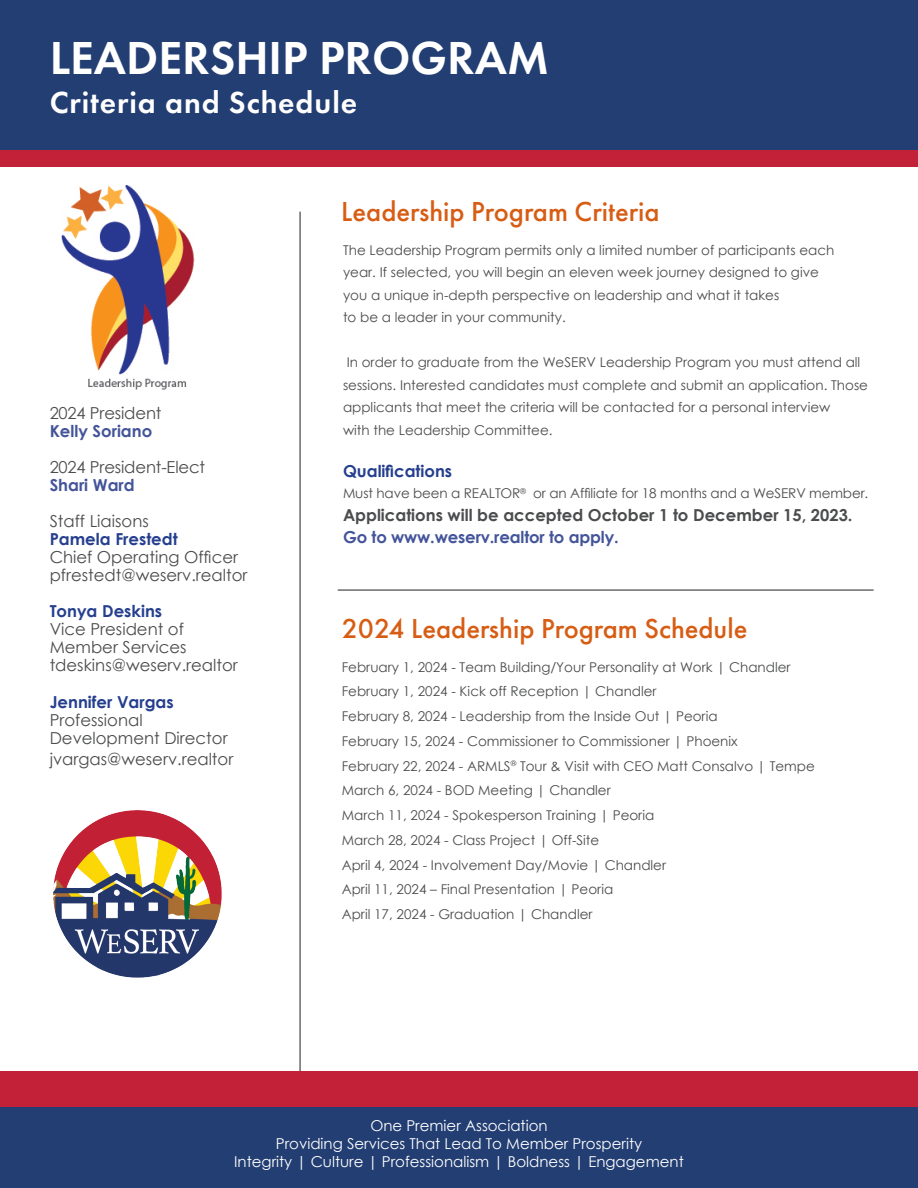
<style>
.page{position:relative;width:918px;height:1188px;background:#fff}
.page>*{position:absolute;margin:0;border:0;box-sizing:border-box;transform-origin:0 0}
.t1{font:600 48px "Futura PT";color:#fff}
.t2{font:600 31.5px "Futura PT";letter-spacing:.03em;color:#fff}
.t3{font:500 28.5px "Futura PT";color:#d75d14}
.t4{font:16.5px/18px "Century Gothic";color:#4b4c4d}
.t5{font:700 16.5px "Century Gothic";color:#4b4c4d}
.t6{font:700 16.5px "Century Gothic";letter-spacing:-.01em;color:#43549a}
.t7{font:700 16.5px "Century Gothic";color:#253f8e}
.t8{font:15px "Century Gothic";color:#fff}
.t9{font:13.5px/22.5px "Century Gothic";color:#4b4c4d}
.s1{font-weight:700;color:#253f8e}
</style>
<div class="page">
<div style="left:0;top:0;width:918px;height:160px;background:#233e72"></div>
<img style="left:62px;top:186px;width:133px;height:204px">
<hr style="left:300px;top:212px;width:1px;height:890px;background:#231f20">
<div style="left:1px;top:150px;width:917px;height:17px;background:#c32137"></div>
<div style="left:0;top:1107px;width:918px;height:81px;background:#233e72"></div>
<div style="left:0;top:1071px;width:918px;height:36px;background:#c32137"></div>
<hr style="left:338px;top:590px;width:536px;height:1px;background:#231f20">
<img style="left:53px;top:810px;width:169px;height:168px">
<p class="t1" style="left:50px;top:27px;width:501px">LEADERSHIP PROGRAM</p>
<p class="t2" style="left:50px;top:82px;width:309px">Criteria and Schedule</p>
<p class="t4" style="left:50px;top:403px;width:113px">2024 President</p>
<p class="t6" style="left:50px;top:418px;width:104px">Kelly Soriano</p>
<p class="t4" style="left:50px;top:457px;width:157px">2024 President-Elect</p>
<p class="t6" style="left:50px;top:472px;width:87px">Shari Ward</p>
<p class="t4" style="left:50px;top:511px;width:101px">Staff Liaisons</p>
<p class="t7" style="left:50px;top:526px;width:130px">Pamela Frestedt</p>
<p class="t4" style="left:50px;top:547px;width:190px">Chief Operating Officer</p>
<p class="t4" style="left:50px;top:556px;width:199px;line-height:36px">pfrestedt@weserv.realtor<br><span class="s1">Tonya Deskins</span></p>
<p class="t4" style="left:50px;top:619px;width:139px">Vice President of<br>Member Services</p>
<p class="t4" style="left:50px;top:655px;width:190px">tdeskins@weserv.realtor</p>
<p class="t7" style="left:50px;top:690px;width:126px">Jennifer Vargas</p>
<p class="t4" style="left:50px;top:711px;width:179px">Professional<br>Development Director</p>
<p class="t4" style="left:50px;top:750px;width:185px">jvargas@weserv.realtor</p>
<p class="t3" style="left:341px;top:195px;width:320px">Leadership Program Criteria</p>
<p class="t9" style="left:343px;top:239px;width:493px">The Leadership Program permits only a limited number of participants each year. If selected, you will begin an eleven week journey designed to give you a unique in-depth perspective on leadership and what it takes<br>to be a leader in your community.</p>
<p class="t9" style="left:343px;top:351px;width:527px">In order to graduate from the WeSERV Leadership Program you must attend all sessions. Interested candidates must complete and submit an application. Those applicants that meet the criteria will be contacted for a personal interview<br>with the Leadership Committee.</p>
<p class="t7" style="left:343px;top:459px;width:111px">Qualifications</p>
<p class="t9" style="left:343px;top:482px;width:527px">Must have been a REALTOR<sup>®</sup> or an Affiliate for 18 months and a WeSERV member.</p>
<p class="t5" style="left:343px;top:502px;width:511px">Applications will be accepted October 1 to December 15, 2023.</p>
<p class="t6" style="left:343px;top:525px;width:277px">Go to www.weserv.realtor to apply.</p>
<p class="t3" style="left:342px;top:611px;width:407px">2024 Leadership Program Schedule</p>
<p class="t9" style="left:342px;top:655px;width:450px">February 1, 2024 - Team Building/Your Personality at Work | Chandler</p>
<p class="t9" style="left:342px;top:680px;width:316px">February 1, 2024 - Kick off Reception | Chandler</p>
<p class="t9" style="left:342px;top:705px;width:377px">February 8, 2024 - Leadership from the Inside Out | Peoria</p>
<p class="t9" style="left:342px;top:729px;width:397px">February 15, 2024 - Commissioner to Commissioner | Phoenix</p>
<p class="t9" style="left:342px;top:754px;width:475px">February 22, 2024 - ARMLS<sup>®</sup> Tour &amp; Visit with CEO Matt Consalvo | Tempe</p>
<p class="t9" style="left:342px;top:779px;width:271px">March 6, 2024 - BOD Meeting | Chandler</p>
<p class="t9" style="left:342px;top:804px;width:314px">March 11, 2024 - Spokesperson Training | Peoria</p>
<p class="t9" style="left:342px;top:828px;width:259px">March 28, 2024 - Class Project | Off-Site</p>
<p class="t9" style="left:342px;top:853px;width:326px">April 4, 2024 - Involvement Day/Movie | Chandler</p>
<p class="t9" style="left:342px;top:878px;width:273px">April 11, 2024 – Final Presentation | Peoria</p>
<p class="t9" style="left:342px;top:903px;width:252px">April 17, 2024 - Graduation | Chandler</p>
<p class="t8" style="left:370px;top:1115px;width:179px">One Premier Association</p>
<p class="t8" style="left:276px;top:1133px;width:368px">Providing Services That Lead To Member Prosperity</p>
<p class="t8" style="left:234px;top:1151px;width:451px">Integrity | Culture | Professionalism | Boldness | Engagement</p>
</div>
